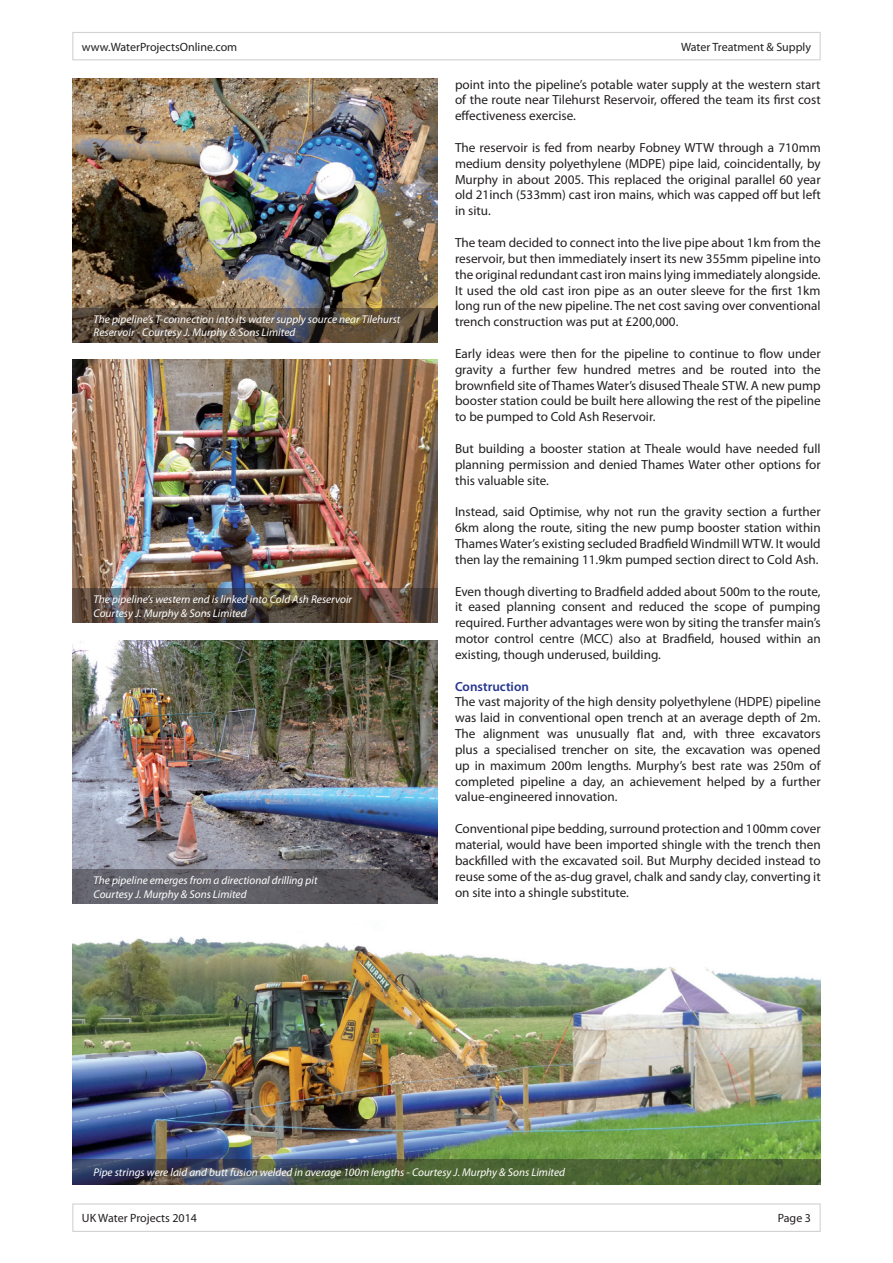
<style>
.page{position:relative;width:893px;height:1263px;background:#fff}
.page>*{position:absolute;margin:0;border:0;box-sizing:border-box;transform-origin:0 0}
.t1{font:13.2px/15.9px "Myriad Pro";color:#231f20;text-align:justify}
.t2{font:600 13.2px "Myriad Pro";color:#26358f}
.t3{font:12px "Myriad Pro";color:#231f20}
.t4{font:italic 11.25px/13.5px "Myriad Pro";color:#fff}
</style>
<div class="page">
<div style="left:72px;top:32px;width:749px;height:28px;border:1px solid #d1d2d4"></div>
<div style="left:72px;top:1203px;width:749px;height:29px;border:1px solid #d1d2d4"></div>
<img style="left:72px;top:79px;width:366px;height:229px">
<svg style="left:72px;top:308px;width:366px;height:34px;background:#584b3d"></svg>
<img style="left:72px;top:359px;width:366px;height:230px">
<svg style="left:72px;top:589px;width:366px;height:34px;background:#55473e"></svg>
<img style="left:72px;top:640px;width:366px;height:230px">
<svg style="left:72px;top:870px;width:366px;height:34px;background:#5c5a61"></svg>
<img style="left:72px;top:936px;width:749px;height:223px">
<svg style="left:72px;top:1159px;width:749px;height:25px;background:#495b42"></svg>
<p class="t3" style="left:82px;top:39px;width:157px">www.WaterProjectsOnline.com</p>
<p class="t3" style="left:681px;top:39px;width:131px">Water Treatment &amp; Supply</p>
<p class="t4" style="left:94px;top:312px;width:308px">The pipeline’s T-connection into its water supply source near Tilehurst<br>Reservoir - Courtesy J. Murphy &amp; Sons Limited</p>
<p class="t4" style="left:94px;top:593px;width:260px">The pipeline’s western end is linked into Cold Ash Reservoir<br>Courtesy J. Murphy &amp; Sons Limited</p>
<p class="t4" style="left:94px;top:873px;width:226px">The pipeline emerges from a directional drilling pit<br>Courtesy J. Murphy &amp; Sons Limited</p>
<p class="t1" style="left:455px;top:76px;width:367px">point into the pipeline’s potable water supply at the western start of the route near Tilehurst Reservoir, offered the team its first cost effectiveness exercise.</p>
<p class="t1" style="left:455px;top:139px;width:367px">The reservoir is fed from nearby Fobney WTW through a 710mm medium density polyethylene (MDPE) pipe laid, coincidentally, by Murphy in about 2005. This replaced the original parallel 60 year old 21inch (533mm) cast iron mains, which was capped off but left in situ.</p>
<p class="t1" style="left:455px;top:234px;width:367px">The team decided to connect into the live pipe about 1km from the reservoir, but then immediately insert its new 355mm pipeline into the original redundant cast iron mains lying immediately alongside.<br>It used the old cast iron pipe as an outer sleeve for the first 1km long run of the new pipeline. The net cost saving over conventional trench construction was put at £200,000.</p>
<p class="t1" style="left:455px;top:345px;width:367px">Early ideas were then for the pipeline to continue to flow under gravity a further few hundred metres and be routed into the brownfield site of Thames Water’s disused Theale STW. A new pump booster station could be built here allowing the rest of the pipeline to be pumped to Cold Ash Reservoir.</p>
<p class="t1" style="left:455px;top:440px;width:367px">But building a booster station at Theale would have needed full planning permission and denied Thames Water other options for this valuable site.</p>
<p class="t1" style="left:455px;top:504px;width:367px">Instead, said Optimise, why not run the gravity section a further 6km along the route, siting the new pump booster station within Thames Water’s existing secluded Bradfield Windmill WTW. It would then lay the remaining 11.9km pumped section direct to Cold Ash.</p>
<p class="t1" style="left:455px;top:583px;width:367px">Even though diverting to Bradfield added about 500m to the route, it eased planning consent and reduced the scope of pumping required. Further advantages were won by siting the transfer main’s motor control centre (MCC) also at Bradfield, housed within an existing, though underused, building.</p>
<p class="t2" style="left:455px;top:678px;width:76px">Construction</p>
<p class="t1" style="left:455px;top:694px;width:367px">The vast majority of the high density polyethylene (HDPE) pipeline was laid in conventional open trench at an average depth of 2m.<br>The alignment was unusually flat and, with three excavators plus a specialised trencher on site, the excavation was opened up in maximum 200m lengths. Murphy’s best rate was 250m of completed pipeline a day, an achievement helped by a further value-engineered innovation.</p>
<p class="t1" style="left:455px;top:820px;width:367px">Conventional pipe bedding, surround protection and 100mm cover material, would have been imported shingle with the trench then backfilled with the excavated soil. But Murphy decided instead to reuse some of the as-dug gravel, chalk and sandy clay, converting it on site into a shingle substitute.</p>
<p class="t4" style="left:94px;top:1165px;width:473px">Pipe strings were laid and butt fusion welded in average 100m lengths - Courtesy J. Murphy &amp; Sons Limited</p>
<p class="t3" style="left:82px;top:1211px;width:117px">UK Water Projects 2014</p>
<p class="t3" style="left:778px;top:1211px;width:35px">Page 3</p>
</div>
